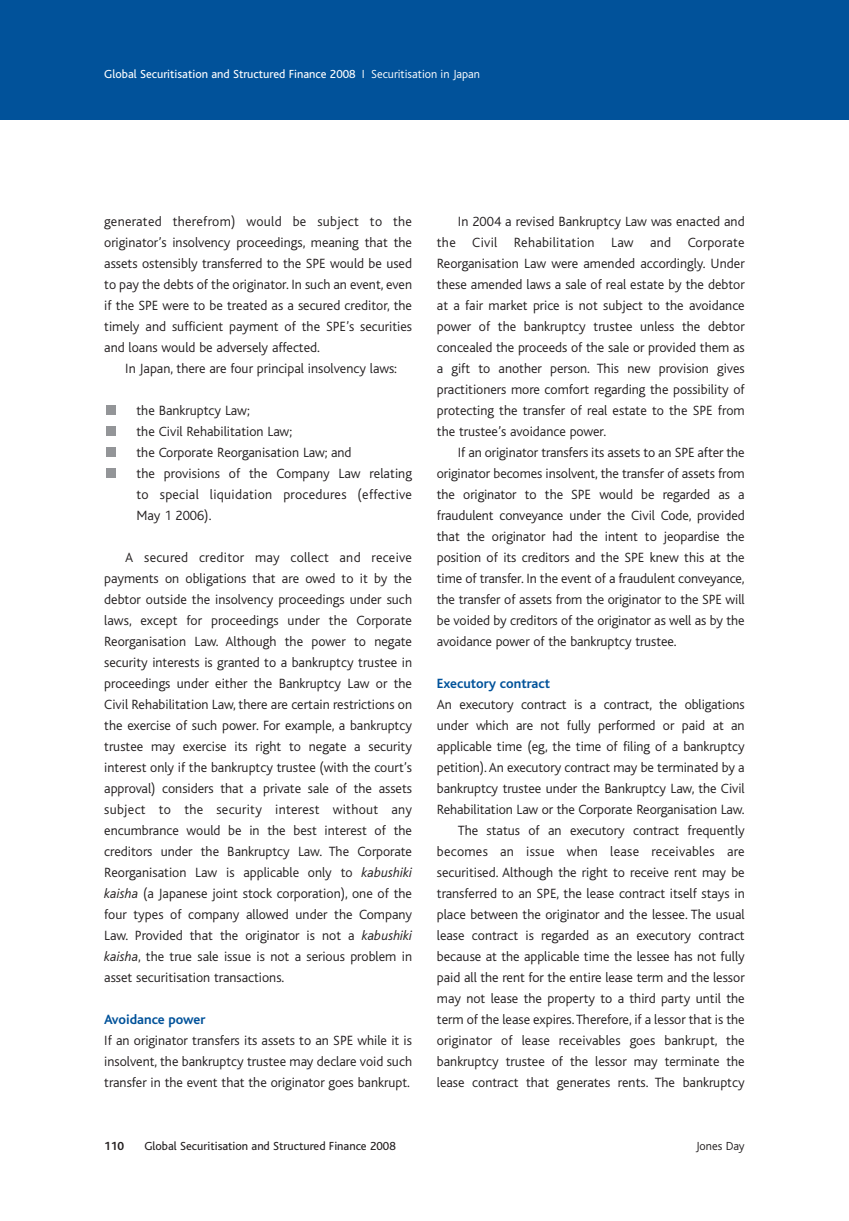
<style>
.page{position:relative;width:849px;height:1221px;background:#fff}
.page>*{position:absolute;margin:0;border:0;box-sizing:border-box;transform-origin:0 0}
.t1{font:300 14px/21px "Bliss";color:#231f20;text-align:justify}
.t2{font:700 14px "Bliss";color:#01529a}
.t3{font:12.25px "Bliss";color:#fff}
.t4{font:12.25px "Bliss";color:#231f20}
.t5{font:300 12.25px "Bliss";color:#231f20}
.t6{font:700 12.25px "Bliss";color:#231f20}
.s1{font-weight:300}
.s2{font-style:italic}
</style>
<div class="page">
<div style="left:0;top:1px;width:848px;height:118px;background:#01529a"></div>
<div style="left:106px;top:468px;width:9px;height:9px;background:#939598"></div>
<div style="left:106px;top:447px;width:9px;height:9px;background:#939598"></div>
<div style="left:106px;top:426px;width:9px;height:9px;background:#939598"></div>
<div style="left:106px;top:405px;width:9px;height:9px;background:#939598"></div>
<p class="t3" style="left:104px;top:70px;width:377px">Global Securitisation and Structured Finance 2008 <span class="s1">I Securitisation in Japan</span></p>
<p class="t1" style="left:104px;top:211px;width:309px">generated therefrom) would be subject to the originator’s insolvency proceedings, meaning that the assets ostensibly transferred to the SPE would be used to pay the debts of the originator. In such an event, even if the SPE were to be treated as a secured creditor, the timely and sufficient payment of the SPE’s securities and loans would be adversely affected.</p>
<p class="t1" style="left:125px;top:358px;width:273px">In Japan, there are four principal insolvency laws:</p>
<p class="t1" style="left:136px;top:400px;width:277px;text-align:left">the Bankruptcy Law;<br>the Civil Rehabilitation Law;<br>the Corporate Reorganisation Law; and<br>the provisions of the Company Law relating to special liquidation procedures (effective<br>May 1 2006).</p>
<p class="t1" style="left:104px;top:547px;width:309px;text-indent:21px">A secured creditor may collect and receive payments on obligations that are owed to it by the debtor outside the insolvency proceedings under such laws, except for proceedings under the Corporate Reorganisation Law. Although the power to negate security interests is granted to a bankruptcy trustee in proceedings under either the Bankruptcy Law or the Civil Rehabilitation Law, there are certain restrictions on the exercise of such power. For example, a bankruptcy trustee may exercise its right to negate a security interest only if the bankruptcy trustee (with the court’s approval) considers that a private sale of the assets subject to the security interest without any encumbrance would be in the best interest of the creditors under the Bankruptcy Law. The Corporate Reorganisation Law is applicable only to <span class="s2">kabushiki kaisha</span> (a Japanese joint stock corporation), one of the four types of company allowed under the Company Law. Provided that the originator is not a <span class="s2">kabushiki kaisha</span>, the true sale issue is not a serious problem in asset securitisation transactions.</p>
<p class="t2" style="left:104px;top:1014px;width:103px">Avoidance power</p>
<p class="t1" style="left:104px;top:1030px;width:309px">If an originator transfers its assets to an SPE while it is insolvent, the bankruptcy trustee may declare void such transfer in the event that the originator goes bankrupt.</p>
<p class="t1" style="left:437px;top:211px;width:309px;text-indent:21px">In 2004 a revised Bankruptcy Law was enacted and the Civil Rehabilitation Law and Corporate Reorganisation Law were amended accordingly. Under these amended laws a sale of real estate by the debtor at a fair market price is not subject to the avoidance power of the bankruptcy trustee unless the debtor concealed the proceeds of the sale or provided them as a gift to another person. This new provision gives practitioners more comfort regarding the possibility of protecting the transfer of real estate to the SPE from the trustee’s avoidance power.</p>
<p class="t1" style="left:437px;top:442px;width:309px;text-indent:21px">If an originator transfers its assets to an SPE after the originator becomes insolvent, the transfer of assets from the originator to the SPE would be regarded as a fraudulent conveyance under the Civil Code, provided that the originator had the intent to jeopardise the position of its creditors and the SPE knew this at the time of transfer. In the event of a fraudulent conveyance, the transfer of assets from the originator to the SPE will be voided by creditors of the originator as well as by the avoidance power of the bankruptcy trustee.</p>
<p class="t2" style="left:437px;top:678px;width:115px">Executory contract</p>
<p class="t1" style="left:437px;top:694px;width:309px;text-align:right">An executory contract is a contract, the obligations under which are not fully performed or paid at an applicable time (eg, the time of filing of a bankruptcy petition). An executory contract may be terminated by a bankruptcy trustee under the Bankruptcy Law, the Civil Rehabilitation Law or the Corporate Reorganisation Law.<br>The status of an executory contract frequently becomes an issue when lease receivables are securitised. Although the right to receive rent may be transferred to an SPE, the lease contract itself stays in place between the originator and the lessee. The usual lease contract is regarded as an executory contract because at the applicable time the lessee has not fully paid all the rent for the entire lease term and the lessor may not lease the property to a third party until the term of the lease expires.Therefore, if a lessor that is the originator of lease receivables goes bankrupt, the bankruptcy trustee of the lessor may terminate the lease contract that generates rents. The bankruptcy</p>
<p class="t6" style="left:104px;top:1141px;width:21px">110</p>
<p class="t4" style="left:144px;top:1141px;width:253px">Global Securitisation and Structured Finance 2008</p>
<p class="t5" style="left:696px;top:1140px;width:50px">Jones Day</p>
</div>
